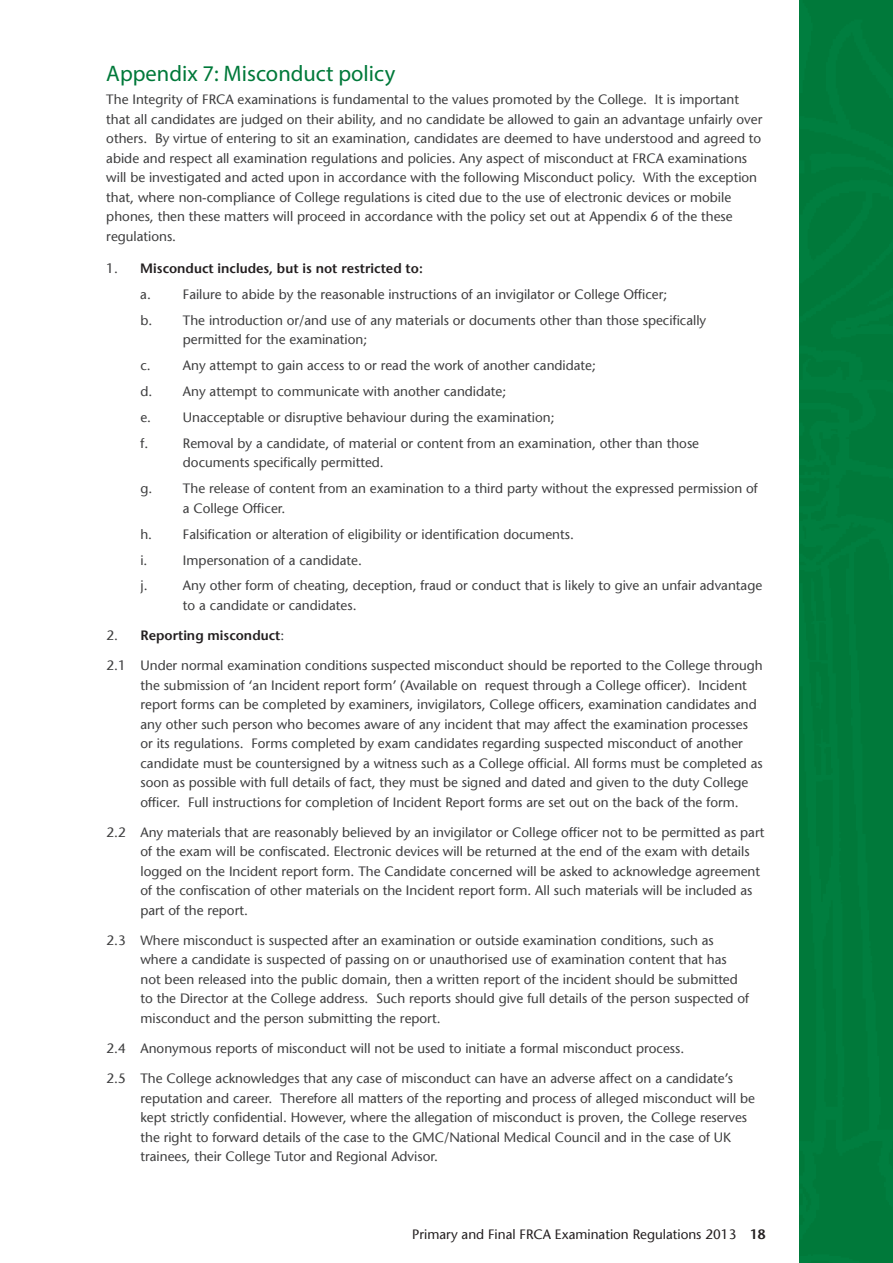
<style>
.page{position:relative;width:893px;height:1263px;background:#fff}
.page>*{position:absolute;margin:0;border:0;box-sizing:border-box;transform-origin:0 0}
.t1{font:22.5px "Myriad Pro";color:#00793a}
.t2{font:13.5px/19.5px "Stone Sans LT";color:#3e3e3f}
.t3{font:13.5px "Stone Sans LT";color:#231f20}
.t4{font:600 13.5px "Stone Sans LT";color:#231f20}
.s1{font-weight:600;color:#231f20}
.s2{font-weight:400;color:#3e3e3f}
.s3{font-weight:600}
</style>
<div class="page">
<div style="left:799px;top:0;width:94px;height:1263px;background:#00793a"></div>
<h1 class="t1" style="left:106px;top:59px;width:290px">Appendix 7: Misconduct policy</h1>
<p class="t2" style="left:106px;top:90px;width:658px">The Integrity of FRCA examinations is fundamental to the values promoted by the College. It is important that all candidates are judged on their ability, and no candidate be allowed to gain an advantage unfairly over others. By virtue of entering to sit an examination, candidates are deemed to have understood and agreed to abide and respect all examination regulations and policies. Any aspect of misconduct at FRCA examinations will be investigated and acted upon in accordance with the following Misconduct policy. With the exception that, where non-compliance of College regulations is cited due to the use of electronic devices or mobile phones, then these matters will proceed in accordance with the policy set out at Appendix 6 of the these regulations.</p>
<p class="t2" style="left:140px;top:255px;width:567px;line-height:26px;text-indent:-34px">1. <span class="s1">Misconduct includes, but is not restricted to:<br></span>a. Failure to abide by the reasonable instructions of an invigilator or College Officer;<br>b. The introduction or/and use of any materials or documents other than those specifically</p>
<p class="t2" style="left:140px;top:327px;width:457px;line-height:26px;text-indent:43px">permitted for the examination;<br>c. Any attempt to gain access to or read the work of another candidate; d. Any attempt to communicate with another candidate;<br>e. Unacceptable or disruptive behaviour during the examination;<br>f.</p>
<p class="t2" style="left:183px;top:433px;width:518px">Removal by a candidate, of material or content from an examination, other than those documents specifically permitted.</p>
<p class="t2" style="left:183px;top:479px;width:576px;text-indent:-43px">g. The release of content from an examination to a third party without the expressed permission of a College Officer.</p>
<p class="t2" style="left:140px;top:521px;width:435px;line-height:26px">h. Falsification or alteration of eligibility or identification documents. i.</p>
<p class="t2" style="left:183px;top:550px;width:181px">Impersonation of a candidate.</p>
<p class="t2" style="left:140px;top:576px;width:9px">j.</p>
<p class="t2" style="left:183px;top:576px;width:581px">Any other form of cheating, deception, fraud or conduct that is likely to give an unfair advantage to a candidate or candidates.</p>
<p class="t4" style="left:106px;top:627px;width:179px"><span class="s2">2.</span> Reporting misconduct<span class="s2">:</span></p>
<p class="t2" style="left:140px;top:656px;width:624px;text-indent:-34px">2.1 Under normal examination conditions suspected misconduct should be reported to the College through the submission of ‘an Incident report form’ (Available on request through a College officer). Incident report forms can be completed by examiners, invigilators, College officers, examination candidates and any other such person who becomes aware of any incident that may affect the examination processes or its regulations. Forms completed by exam candidates regarding suspected misconduct of another candidate must be countersigned by a witness such as a College official. All forms must be completed as soon as possible with full details of fact, they must be signed and dated and given to the duty College officer. Full instructions for completion of Incident Report forms are set out on the back of the form.</p>
<p class="t2" style="left:140px;top:822px;width:625px;text-indent:-34px">2.2 Any materials that are reasonably believed by an invigilator or College officer not to be permitted as part of the exam will be confiscated. Electronic devices will be returned at the end of the exam with details logged on the Incident report form. The Candidate concerned will be asked to acknowledge agreement of the confiscation of other materials on the Incident report form. All such materials will be included as part of the report.</p>
<p class="t2" style="left:140px;top:930px;width:610px;text-indent:-34px">2.3 Where misconduct is suspected after an examination or outside examination conditions, such as where a candidate is suspected of passing on or unauthorised use of examination content that has not been released into the public domain, then a written report of the incident should be submitted to the Director at the College address. Such reports should give full details of the person suspected of misconduct and the person submitting the report.</p>
<p class="t2" style="left:106px;top:1039px;width:579px">2.4 Anonymous reports of misconduct will not be used to initiate a formal misconduct process.</p>
<p class="t2" style="left:140px;top:1069px;width:616px;text-indent:-34px">2.5 The College acknowledges that any case of misconduct can have an adverse affect on a candidate’s reputation and career. Therefore all matters of the reporting and process of alleged misconduct will be kept strictly confidential. However, where the allegation of misconduct is proven, the College reserves the right to forward details of the case to the GMC/National Medical Council and in the case of UK trainees, their College Tutor and Regional Advisor.</p>
<p class="t3" style="left:412px;top:1226px;width:355px">Primary and Final FRCA Examination Regulations 2013 <span class="s3">18</span></p>
</div>
